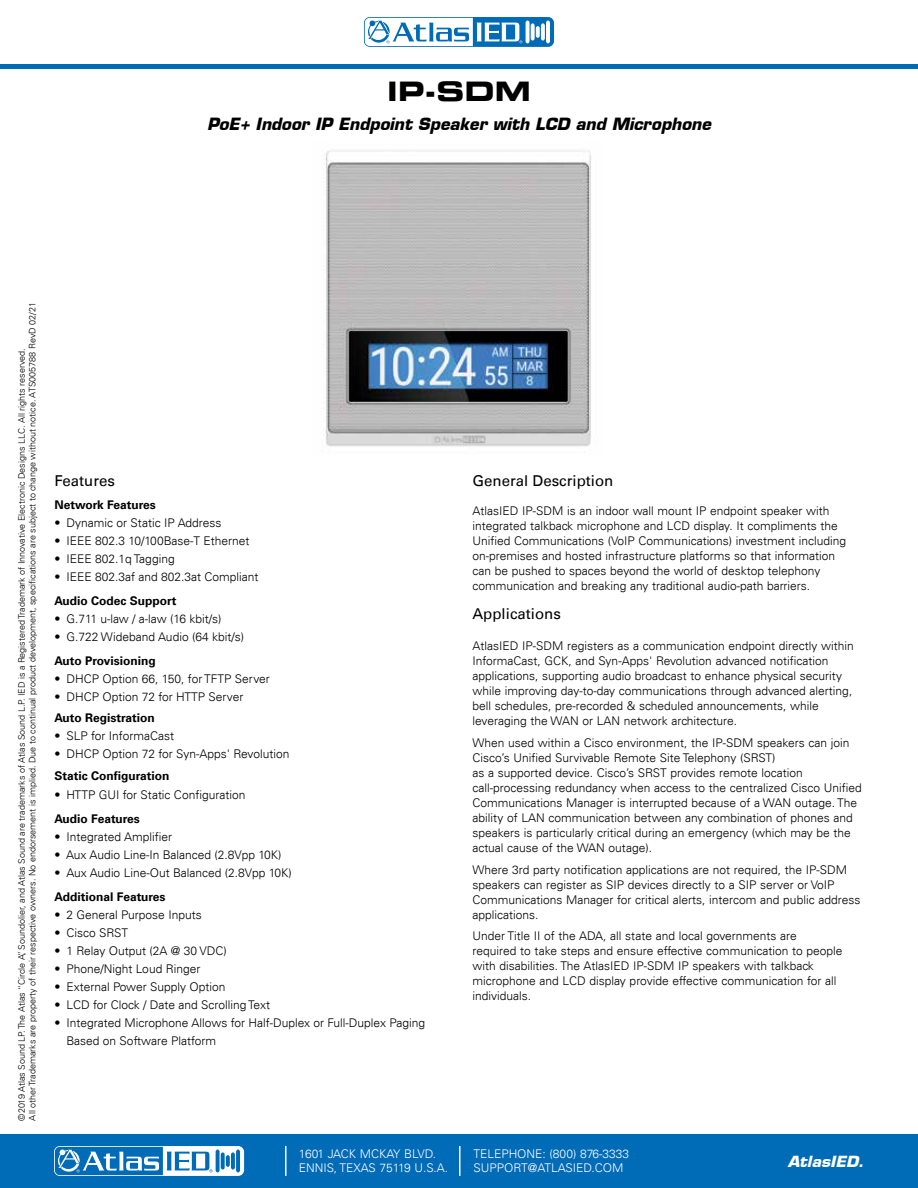
<style>
.page{position:relative;width:918px;height:1188px;background:#fff}
.page>*{position:absolute;margin:0;border:0;box-sizing:border-box;transform-origin:0 0}
.t1{font:27px "Eurostile LT Bold Extended Two";color:#000}
.t2{font:italic 700 16.5px "Eurostile LT";color:#000}
.t3{font:15px "Univers LT";color:#000}
.t4{font:italic 700 15px "Eurostile LT";color:#fff;scale:1.05 1}
.t5{font:300 12px/15px "Univers LT";color:#000}
.t6{font:700 12px "Univers LT";color:#000}
.t7{font:300 12px/13.5px "Univers LT";color:#fff}
.t8{font:300 9px/10.8px "Univers LT";color:#000}
</style>
<div class="page">
<div style="left:0;top:1134px;width:918px;height:54px;background:#006bb7"></div>
<svg style="left:54px;top:1146px;width:190px;height:30px"></svg>
<hr style="left:285px;top:1146px;width:2px;height:30px;background:#fff">
<hr style="left:459px;top:1146px;width:1px;height:30px;background:#fff">
<hr style="left:0;top:64px;width:918px;height:4px;background:#006bb7">
<svg style="left:364px;top:17px;width:190px;height:30px"></svg>
<svg style="left:526px;top:21px;width:4px;height:22px"></svg>
<hr style="left:546px;top:21px;width:4px;height:22px;background:#fff;border-radius:2px">
<svg style="left:531px;top:23px;width:4px;height:18px"></svg>
<svg style="left:541px;top:23px;width:4px;height:18px"></svg>
<svg style="left:536px;top:26px;width:4px;height:12px"></svg>
<svg style="left:365px;top:18px;width:157px;height:28px"></svg>
<img style="left:323px;top:150px;width:268px;height:297px">
<h1 class="t1" style="left:387px;top:72px;width:145px">IP-SDM</h1>
<h2 class="t2" style="left:207px;top:113px;width:505px">PoE+ Indoor IP Endpoint Speaker with LCD and Microphone</h2>
<p class="t8" style="left:16px;top:1120px;width:820px;rotate:-90deg">©2019 Atlas Sound LP. The Atlas “Circle A”, Soundolier, and Atlas Sound are trademarks of Atlas Sound L.P. IED is a Registered Trademark of Innovative Electronic Designs LLC. All rights reserved.<br>All other Trademarks are property of their respective owners. No endorsement is implied. Due to continual product development, specifications are subject to change without notice. ATS005788 RevD 02/21</p>
<p class="t3" style="left:55px;top:472px;width:62px">Features</p>
<p class="t6" style="left:55px;top:497px;width:103px">Network Features</p>
<p class="t5" style="left:55px;top:516px;width:169px">• Dynamic or Static IP Address</p>
<p class="t5" style="left:55px;top:534px;width:196px">• IEEE 802.3 10/100Base-T Ethernet</p>
<p class="t5" style="left:55px;top:552px;width:122px">• IEEE 802.1q Tagging</p>
<p class="t5" style="left:55px;top:570px;width:206px">• IEEE 802.3af and 802.3at Compliant</p>
<p class="t6" style="left:55px;top:594px;width:123px">Audio Codec Support</p>
<p class="t5" style="left:55px;top:612px;width:168px">• G.711 u-law / a-law (16 kbit/s)</p>
<p class="t5" style="left:55px;top:630px;width:191px">• G.722 Wideband Audio (64 kbit/s)</p>
<p class="t6" style="left:55px;top:654px;width:103px">Auto Provisioning</p>
<p class="t5" style="left:55px;top:672px;width:217px">• DHCP Option 66, 150, for TFTP Server</p>
<p class="t5" style="left:55px;top:690px;width:190px">• DHCP Option 72 for HTTP Server</p>
<p class="t6" style="left:55px;top:711px;width:102px">Auto Registration</p>
<p class="t5" style="left:55px;top:729px;width:121px">• SLP for InformaCast</p>
<p class="t5" style="left:55px;top:747px;width:236px">• DHCP Option 72 for Syn-Apps' Revolution</p>
<p class="t6" style="left:55px;top:769px;width:117px">Static Configuration</p>
<p class="t5" style="left:55px;top:787px;width:192px">• HTTP GUI for Static Configuration</p>
<p class="t6" style="left:55px;top:811px;width:87px">Audio Features</p>
<p class="t5" style="left:55px;top:829px;width:119px">• Integrated Amplifier</p>
<p class="t5" style="left:55px;top:847px;width:229px">• Aux Audio Line-In Balanced (2.8Vpp 10K)</p>
<p class="t5" style="left:55px;top:865px;width:239px">• Aux Audio Line-Out Balanced (2.8Vpp 10K)</p>
<p class="t6" style="left:55px;top:889px;width:113px">Additional Features</p>
<p class="t5" style="left:55px;top:907px;width:149px">• 2 General Purpose Inputs</p>
<p class="t5" style="left:55px;top:925px;width:75px">• Cisco SRST</p>
<p class="t5" style="left:55px;top:943px;width:174px">• 1 Relay Output (2A @ 30 VDC)</p>
<p class="t5" style="left:55px;top:961px;width:147px">• Phone/Night Loud Ringer</p>
<p class="t5" style="left:55px;top:979px;width:172px">• External Power Supply Option</p>
<p class="t5" style="left:55px;top:997px;width:217px">• LCD for Clock / Date and Scrolling Text</p>
<p class="t5" style="left:67px;top:1014px;width:360px;line-height:18px;text-indent:-12px">• Integrated Microphone Allows for Half-Duplex or Full-Duplex Paging<br>Based on Software Platform</p>
<p class="t7" style="left:299px;top:1147px;width:151px">1601 JACK MCKAY BLVD.<br>ENNIS, TEXAS 75119 U.S.A.</p>
<p class="t3" style="left:472px;top:472px;width:142px">General Description</p>
<p class="t5" style="left:472px;top:503px;width:375px">AtlasIED IP-SDM is an indoor wall mount IP endpoint speaker with integrated talkback microphone and LCD display. It compliments the Unified Communications (VoIP Communications) investment including on-premises and hosted infrastructure platforms so that information can be pushed to spaces beyond the world of desktop telephony communication and breaking any traditional audio-path barriers.</p>
<p class="t3" style="left:472px;top:605px;width:90px">Applications</p>
<p class="t5" style="left:472px;top:639px;width:383px">AtlasIED IP-SDM registers as a communication endpoint directly within InformaCast, GCK, and Syn-Apps' Revolution advanced notification applications, supporting audio broadcast to enhance physical security while improving day-to-day communications through advanced alerting, bell schedules, pre-recorded &amp; scheduled announcements, while leveraging the WAN or LAN network architecture.</p>
<p class="t5" style="left:472px;top:735px;width:391px">When used within a Cisco environment, the IP-SDM speakers can join Cisco’s Unified Survivable Remote Site Telephony (SRST)<br>as a supported device. Cisco’s SRST provides remote location call-processing redundancy when access to the centralized Cisco Unified Communications Manager is interrupted because of a WAN outage. The ability of LAN communication between any combination of phones and speakers is particularly critical during an emergency (which may be the actual cause of the WAN outage).</p>
<p class="t5" style="left:472px;top:862px;width:389px">Where 3rd party notification applications are not required, the IP-SDM speakers can register as SIP devices directly to a SIP server or VoIP Communications Manager for critical alerts, intercom and public address applications.</p>
<p class="t5" style="left:472px;top:929px;width:371px">Under Title II of the ADA, all state and local governments are required to take steps and ensure effective communication to people with disabilities. The AtlasIED IP-SDM IP speakers with talkback microphone and LCD display provide effective communication for all individuals.</p>
<p class="t7" style="left:473px;top:1147px;width:157px">TELEPHONE: (800) 876-3333<br>SUPPORT@ATLASIED.COM</p>
<p class="t4" style="left:788px;top:1152px;width:74px">AtlasIED.</p>
</div>
